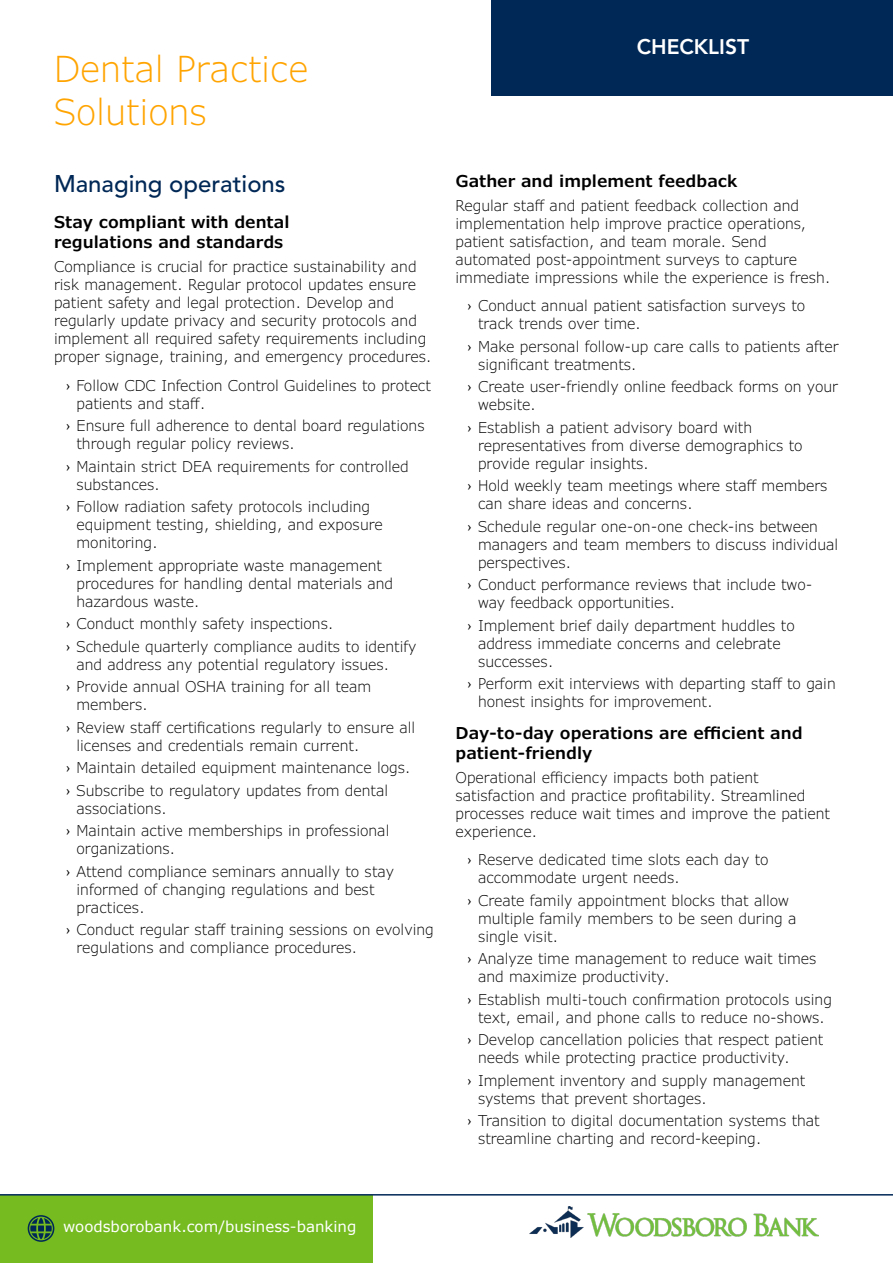
<style>
.page{position:relative;width:893px;height:1263px;background:#fff}
.page>*{position:absolute;margin:0;border:0;box-sizing:border-box;transform-origin:0 0}
.Main_heading{font:300 36px/43.2px "Verdana Pro";color:#ffa400}
.Sub_heading{font:500 24px "Avenir LT Pro";color:#002856}
.t1{font:800 21px "Avenir LT Pro";color:#fff}
.Sub_Sub_head{font:600 16.5px/19.8px "Verdana Pro";color:#000}
.Main_content{font:300 15px/18px "Verdana Pro";color:#000}
.t2{font:15px "Verdana";color:#fff}
.s1{font-family:"Serrano Pro";font-weight:400}
</style>
<div class="page">
<div style="left:491px;top:1px;width:402px;height:95px;background:#002856"></div>
<img style="left:530px;top:1206px;width:288px;height:31px">
<div style="left:0;top:1195px;width:372px;height:68px;background:#76bc21"></div>
<svg style="left:28px;top:1215px;width:26px;height:27px"></svg>
<hr style="left:0;top:1194px;width:893px;height:1px;background:#002856">
<p class="Main_heading" style="left:54px;top:47px;width:256px">Dental Practice<br>Solutions</p>
<p class="Sub_heading" style="left:54px;top:170px;width:233px">Managing operations</p>
<p class="Sub_Sub_head" style="left:54px;top:213px;width:237px">Stay compliant with dental regulations and standards</p>
<p class="Main_content" style="left:54px;top:258px;width:379px">Compliance is crucial for practice sustainability and risk management. Regular protocol updates ensure patient safety and legal protection. Develop and regularly update privacy and security protocols and implement all required safety requirements including proper signage, training, and emergency procedures.</p>
<p class="Main_content" style="left:76px;top:376px;width:356px;text-indent:-10px"><span class="s1">›</span> Follow CDC Infection Control Guidelines to protect patients and staff.</p>
<p class="Main_content" style="left:76px;top:417px;width:350px;text-indent:-10px"><span class="s1">›</span> Ensure full adherence to dental board regulations through regular policy reviews.</p>
<p class="Main_content" style="left:76px;top:457px;width:334px;text-indent:-10px"><span class="s1">›</span> Maintain strict DEA requirements for controlled substances.</p>
<p class="Main_content" style="left:76px;top:498px;width:308px;text-indent:-10px"><span class="s1">›</span> Follow radiation safety protocols including equipment testing, shielding, and exposure monitoring.</p>
<p class="Main_content" style="left:76px;top:556px;width:318px;text-indent:-10px"><span class="s1">›</span> Implement appropriate waste management procedures for handling dental materials and hazardous waste.</p>
<p class="Main_content" style="left:66px;top:615px;width:269px"><span class="s1">›</span> Conduct monthly safety inspections.</p>
<p class="Main_content" style="left:76px;top:637px;width:341px;text-indent:-10px"><span class="s1">›</span> Schedule quarterly compliance audits to identify and address any potential regulatory issues.</p>
<p class="Main_content" style="left:76px;top:678px;width:296px;text-indent:-10px"><span class="s1">›</span> Provide annual OSHA training for all team members.</p>
<p class="Main_content" style="left:76px;top:718px;width:340px;text-indent:-10px"><span class="s1">›</span> Review staff certifications regularly to ensure all licenses and credentials remain current.</p>
<p class="Main_content" style="left:66px;top:759px;width:346px"><span class="s1">›</span> Maintain detailed equipment maintenance logs.</p>
<p class="Main_content" style="left:76px;top:781px;width:313px;text-indent:-10px"><span class="s1">›</span> Subscribe to regulatory updates from dental associations.</p>
<p class="Main_content" style="left:76px;top:822px;width:314px;text-indent:-10px"><span class="s1">›</span> Maintain active memberships in professional organizations.</p>
<p class="Main_content" style="left:76px;top:862px;width:319px;text-indent:-10px"><span class="s1">›</span> Attend compliance seminars annually to stay informed of changing regulations and best practices.</p>
<p class="Main_content" style="left:76px;top:921px;width:359px;text-indent:-10px"><span class="s1">›</span> Conduct regular staff training sessions on evolving regulations and compliance procedures.</p>
<h3 class="t1" style="left:637px;top:35px;width:114px">CHECKLIST</h3>
<p class="Sub_Sub_head" style="left:455px;top:171px;width:284px">Gather and implement feedback</p>
<p class="Main_content" style="left:455px;top:196px;width:377px">Regular staff and patient feedback collection and implementation help improve practice operations, patient satisfaction, and team morale. Send automated post-appointment surveys to capture immediate impressions while the experience is fresh.</p>
<p class="Main_content" style="left:478px;top:297px;width:329px;text-indent:-10px"><span class="s1">›</span> Conduct annual patient satisfaction surveys to track trends over time.</p>
<p class="Main_content" style="left:478px;top:337px;width:362px;text-indent:-10px"><span class="s1">›</span> Make personal follow-up care calls to patients after significant treatments.</p>
<p class="Main_content" style="left:478px;top:378px;width:362px;text-indent:-10px"><span class="s1">›</span> Create user-friendly online feedback forms on your website.</p>
<p class="Main_content" style="left:478px;top:418px;width:326px;text-indent:-10px"><span class="s1">›</span> Establish a patient advisory board with representatives from diverse demographics to provide regular insights.</p>
<p class="Main_content" style="left:478px;top:477px;width:351px;text-indent:-10px"><span class="s1">›</span> Hold weekly team meetings where staff members can share ideas and concerns.</p>
<p class="Main_content" style="left:478px;top:517px;width:362px;text-indent:-10px"><span class="s1">›</span> Schedule regular one-on-one check-ins between managers and team members to discuss individual perspectives.</p>
<p class="Main_content" style="left:478px;top:576px;width:336px;text-indent:-10px"><span class="s1">›</span> Conduct performance reviews that include two&shy;way feedback opportunities.</p>
<p class="Main_content" style="left:478px;top:616px;width:318px;text-indent:-10px"><span class="s1">›</span> Implement brief daily department huddles to address immediate concerns and celebrate successes.</p>
<p class="Main_content" style="left:478px;top:675px;width:359px;text-indent:-10px"><span class="s1">›</span> Perform exit interviews with departing staff to gain honest insights for improvement.</p>
<p class="Sub_Sub_head" style="left:455px;top:723px;width:349px">Day-to-day operations are efficient and patient-friendly</p>
<p class="Main_content" style="left:455px;top:768px;width:376px">Operational efficiency impacts both patient satisfaction and practice profitability. Streamlined processes reduce wait times and improve the patient experience.</p>
<p class="Main_content" style="left:478px;top:851px;width:292px;text-indent:-10px"><span class="s1">›</span> Reserve dedicated time slots each day to accommodate urgent needs.</p>
<p class="Main_content" style="left:478px;top:891px;width:320px;text-indent:-10px"><span class="s1">›</span> Create family appointment blocks that allow multiple family members to be seen during a single visit.</p>
<p class="Main_content" style="left:478px;top:950px;width:340px;text-indent:-10px"><span class="s1">›</span> Analyze time management to reduce wait times and maximize productivity.</p>
<p class="Main_content" style="left:467px;top:990px;width:366px;text-align:center"><span class="s1">›</span> Establish multi-touch confirmation protocols using text, email, and phone calls to reduce no-shows.</p>
<p class="Main_content" style="left:478px;top:1031px;width:347px;text-indent:-10px"><span class="s1">›</span> Develop cancellation policies that respect patient needs while protecting practice productivity.</p>
<p class="Main_content" style="left:478px;top:1071px;width:329px;text-indent:-10px"><span class="s1">›</span> Implement inventory and supply management systems that prevent shortages.</p>
<p class="Main_content" style="left:478px;top:1112px;width:343px;text-indent:-10px"><span class="s1">›</span> Transition to digital documentation systems that streamline charting and record-keeping.</p>
<p class="t2" style="left:63px;top:1216px;width:295px">woodsborobank.com/business-banking</p>
</div>
